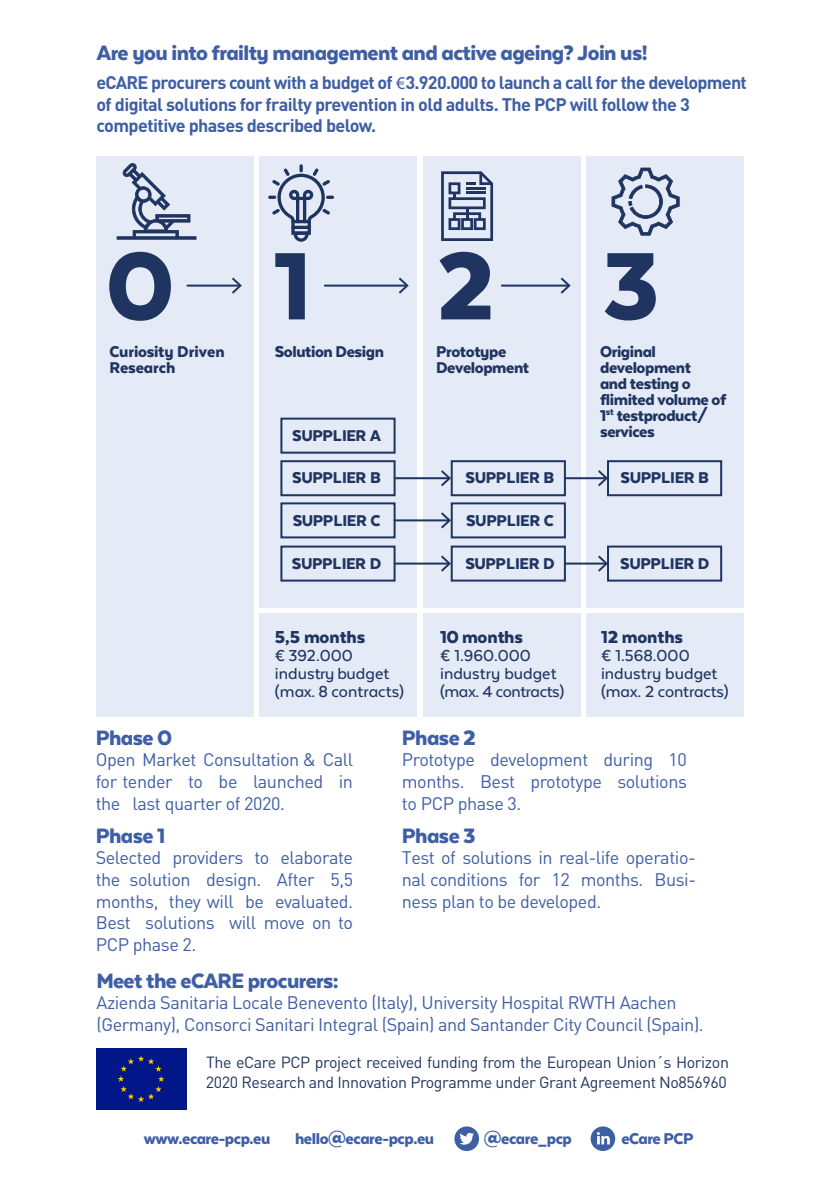
<style>
.page{position:relative;width:840px;height:1191px;background:#fff}
.page>*{position:absolute;margin:0;border:0;box-sizing:border-box;transform-origin:0 0}
.t1{font:900 110.2px "Texta Alt";color:#1f3461}
.t2{font:900 24px "Texta Alt";letter-spacing:-.025em;color:#3e5ea5}
.t3{font:900 20px "Texta Alt";color:#1f3461}
.t4{font:500 18.2px/18px "Texta Alt";color:#1f3461}
.t5{font:18px/21.6px "DIN";letter-spacing:-.025em;color:#3e5ea5;text-align:justify}
.t6{font:900 18px/16px "Texta Alt";letter-spacing:-.025em;color:#1f3461}
.t7{font:700 18px/21.6px "DIN";letter-spacing:-.035em;color:#3e5ea5}
.t8{font:900 18px "Texta Alt";letter-spacing:-.025em;color:#3e5ea5}
.t9{font:900 18px/16px "Texta Alt";color:#1f3461}
.t10{font:16px/19.2px "DIN";letter-spacing:-.025em;color:#1f3461}
.s1{font-family:"Myriad Pro";font-weight:400}
</style>
<div class="page">
<div style="left:454px;top:1126px;width:25px;height:25px;background:#3e5ea5;border-radius:50%"></div>
<svg style="left:459px;top:1132px;width:14px;height:13px"></svg>
<div style="left:590px;top:1126px;width:25px;height:25px;background:#3e5ea5;border-radius:50%"></div>
<svg style="left:596px;top:1132px;width:13px;height:12px"></svg>
<div style="left:423px;top:156px;width:157px;height:452px;background:#e5ebf6"></div>
<div style="left:586px;top:156px;width:157px;height:452px;background:#e5ebf6"></div>
<div style="left:259px;top:156px;width:157px;height:452px;background:#e5ebf6"></div>
<div style="left:96px;top:156px;width:157px;height:560px;background:#e5ebf6"></div>
<div style="left:259px;top:613px;width:157px;height:103px;background:#e5ebf6"></div>
<div style="left:423px;top:613px;width:157px;height:103px;background:#e5ebf6"></div>
<div style="left:586px;top:613px;width:157px;height:103px;background:#e5ebf6"></div>
<div style="left:280px;top:417px;width:115px;height:36px;border:2px solid #1f3461"></div>
<div style="left:606px;top:460px;width:115px;height:36px;border:2px solid #1f3461"></div>
<div style="left:280px;top:460px;width:115px;height:36px;border:2px solid #1f3461"></div>
<div style="left:280px;top:502px;width:115px;height:36px;border:2px solid #1f3461"></div>
<div style="left:280px;top:545px;width:115px;height:36px;border:2px solid #1f3461"></div>
<div style="left:450px;top:460px;width:115px;height:36px;border:2px solid #1f3461"></div>
<div style="left:450px;top:502px;width:115px;height:36px;border:2px solid #1f3461"></div>
<div style="left:450px;top:545px;width:115px;height:36px;border:2px solid #1f3461"></div>
<div style="left:606px;top:545px;width:115px;height:36px;border:2px solid #1f3461"></div>
<svg style="left:117px;top:163px;width:79px;height:77px"></svg>
<svg style="left:268px;top:164px;width:66px;height:78px"></svg>
<svg style="left:441px;top:171px;width:52px;height:70px"></svg>
<hr style="left:465px;top:187px;width:20px;height:3px;background:#1f3461">
<hr style="left:465px;top:191px;width:20px;height:3px;background:#1f3461">
<svg style="left:611px;top:168px;width:68px;height:68px"></svg>
<hr style="left:564px;top:477px;width:40px;height:2px;background:#1f3461">
<svg style="left:597px;top:470px;width:10px;height:16px"></svg>
<hr style="left:564px;top:562px;width:40px;height:2px;background:#1f3461">
<svg style="left:597px;top:555px;width:10px;height:16px"></svg>
<hr style="left:394px;top:477px;width:53px;height:2px;background:#1f3461">
<svg style="left:440px;top:470px;width:11px;height:16px"></svg>
<hr style="left:394px;top:519px;width:53px;height:2px;background:#1f3461">
<svg style="left:440px;top:512px;width:11px;height:16px"></svg>
<hr style="left:394px;top:562px;width:53px;height:2px;background:#1f3461">
<svg style="left:440px;top:555px;width:11px;height:16px"></svg>
<hr style="left:187px;top:285px;width:51px;height:2px;background:#1f3461">
<svg style="left:232px;top:277px;width:10px;height:17px"></svg>
<hr style="left:324px;top:285px;width:81px;height:2px;background:#1f3461">
<svg style="left:398px;top:277px;width:10px;height:17px"></svg>
<hr style="left:501px;top:285px;width:66px;height:2px;background:#1f3461">
<svg style="left:560px;top:277px;width:10px;height:17px"></svg>
<div style="left:96px;top:1048px;width:90px;height:61px;background:#001689"></div>
<svg style="left:118px;top:1055px;width:46px;height:47px"></svg>
<h2 class="t2" style="left:97px;top:41px;width:552px">Are you into frailty management and active ageing? Join us!</h2>
<p class="t7" style="left:96px;top:71px;width:651px">eCARE procurers count with a budget of <span class="s1">€</span>3.920.000 to launch a call for the development of digital solutions for frailty prevention in old adults. The PCP will follow the 3 competitive phases described below.</p>
<h1 class="t1" style="left:105px;top:229px;width:555px">01 23</h1>
<p class="t9" style="left:109px;top:344px;width:117px">Curiosity Driven<br>Research</p>
<p class="t6" style="left:274px;top:344px;width:111px">Solution Design</p>
<p class="t6" style="left:436px;top:344px;width:94px">Prototype<br>Development</p>
<p class="t6" style="left:599px;top:344px;width:128px">Original development<br>and testing o flimited volume of<br>1<sup>st</sup> testproduct/</p>
<p class="t6" style="left:292px;top:427px;width:90px">SUPPLIER A</p>
<p class="t6" style="left:599px;top:424px;width:56px">services</p>
<p class="t6" style="left:292px;top:469px;width:90px">SUPPLIER B</p>
<p class="t6" style="left:292px;top:512px;width:89px">SUPPLIER C</p>
<p class="t6" style="left:292px;top:555px;width:91px">SUPPLIER D</p>
<p class="t6" style="left:465px;top:469px;width:90px">SUPPLIER B</p>
<p class="t6" style="left:466px;top:512px;width:89px">SUPPLIER C</p>
<p class="t6" style="left:465px;top:555px;width:91px">SUPPLIER D</p>
<p class="t6" style="left:620px;top:469px;width:90px">SUPPLIER B</p>
<p class="t6" style="left:620px;top:555px;width:91px">SUPPLIER D</p>
<p class="t3" style="left:275px;top:627px;width:92px">5,5 months</p>
<p class="t4" style="left:275px;top:646px;width:131px">€ 392.000 industry budget (max. 8 contracts)</p>
<p class="t3" style="left:440px;top:627px;width:85px">10 months</p>
<p class="t4" style="left:440px;top:646px;width:125px">€ 1.960.000 industry budget (max. 4 contracts)</p>
<p class="t3" style="left:600px;top:627px;width:83px">12 months</p>
<p class="t4" style="left:600px;top:646px;width:129px">€ 1.568.000 industry budget (max. 2 contracts)</p>
<h2 class="t2" style="left:96px;top:725px;width:78px">Phase 0</h2>
<p class="t5" style="left:96px;top:748px;width:259px">Open Market Consultation &amp; Call for tender to be launched in the last quarter of 2020.</p>
<h2 class="t2" style="left:96px;top:823px;width:71px">Phase 1</h2>
<p class="t5" style="left:96px;top:846px;width:259px">Selected providers to elaborate the solution design. After 5,5 months, they will be evaluated.<br>Best solutions will move on to PCP phase 2.</p>
<h2 class="t2" style="left:401px;top:725px;width:76px">Phase 2</h2>
<p class="t5" style="left:401px;top:748px;width:286px">Prototype development during 10 months. Best prototype solutions to PCP phase 3.</p>
<h2 class="t2" style="left:401px;top:823px;width:75px">Phase 3</h2>
<p class="t5" style="left:401px;top:846px;width:295px">Test of solutions in real-life operatio&shy;nal conditions for 12 months. Busi&shy;ness plan to be developed.</p>
<h2 class="t2" style="left:96px;top:967px;width:244px">Meet the eCARE procurers:</h2>
<p class="t5" style="left:96px;top:991px;width:608px">Azienda Sanitaria Locale Benevento (Italy), University Hospital RWTH Aachen (Germany), Consorci Sanitari Integral (Spain) and Santander City Council (Spain).</p>
<p class="t10" style="left:206px;top:1052px;width:524px">The eCare PCP project received funding from the European Union´s Horizon<br>2020 Research and Innovation Programme under Grant Agreement No856960</p>
<p class="t8" style="left:144px;top:1129px;width:128px">www.ecare-pcp.eu</p>
<p class="t8" style="left:295px;top:1129px;width:141px">hello@ecare-pcp.eu</p>
<p class="t8" style="left:483px;top:1129px;width:89px">@ecare_pcp</p>
<p class="t8" style="left:621px;top:1129px;width:74px">eCare PCP</p>
</div>
